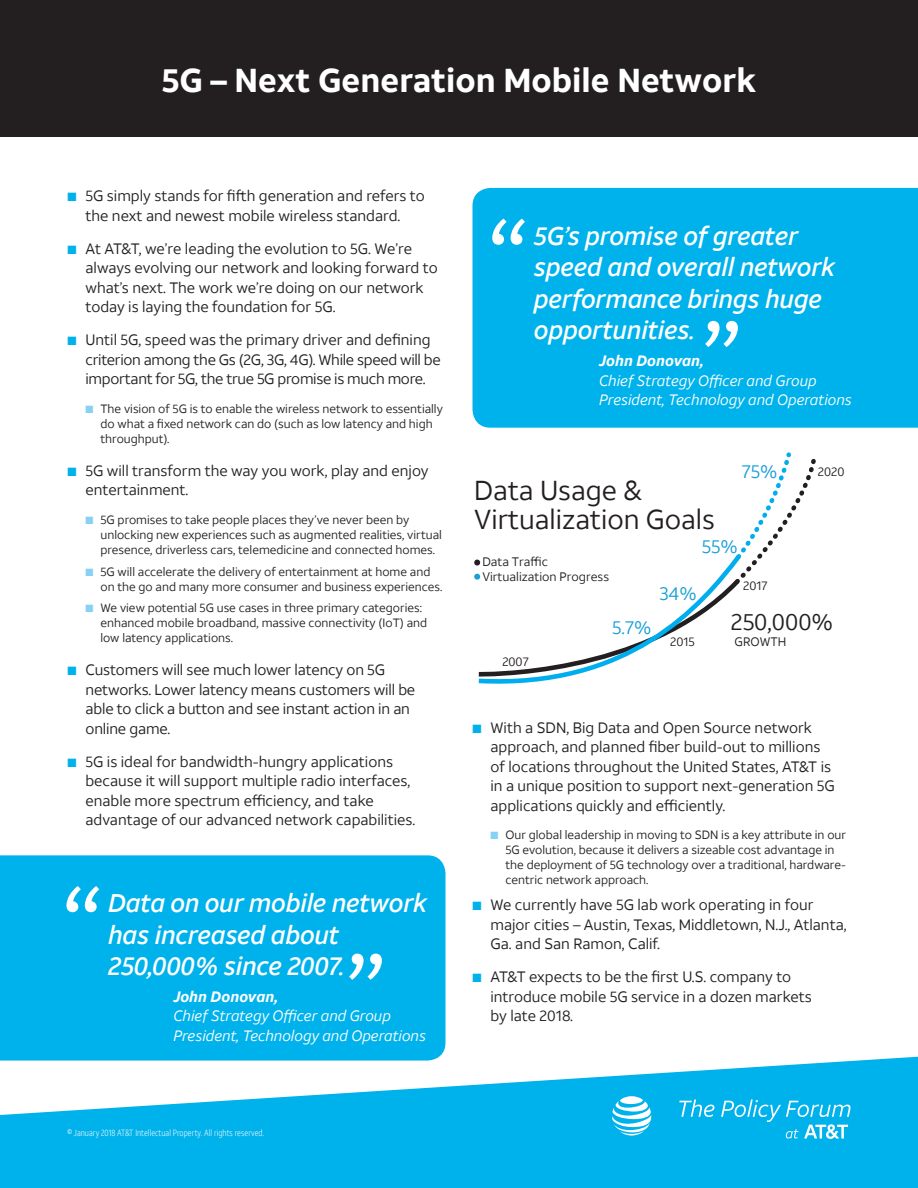
<style>
.page{position:relative;width:918px;height:1188px;background:#fff}
.page>*{position:absolute;margin:0;border:0;box-sizing:border-box;transform-origin:0 0}
.body_text{font:117px "ATT Aleck Sans";color:#fff}
.t1{font:700 33px "ATT Aleck Sans";color:#fff}
.t2{font:27.3px/29.1px "ATT Aleck Sans";color:#231f20}
.t3{font:italic 500 25.5px/31.5px "ATT Aleck Sans";letter-spacing:-.01em;color:#fff}
.t4{font:22.95px "ATT Aleck Sans";color:#231f20}
.t5{font:18.45px "ATT Aleck Sans";color:#189ed9}
.Bullet_item{font:15px/19.5px "ATT Aleck Sans";color:#231f20}
.body_text-2{font:italic 15px/19.5px "ATT Aleck Sans";color:#fff}
.Bullet_item-2{font:15px/19.5px "ATT Aleck Sans";letter-spacing:-.02em;color:#231f20}
.t6{font:12.3px/14.7px "ATT Aleck Sans";color:#231f20}
.Bullet_2_Item{font:12px/15px "ATT Aleck Sans";color:#231f20}
.t7{font:300 9px "ATT Aleck Cd";color:#fff}
.s1{color:#00b2ec}
.s2{color:#87d2f4}
.s3{font-weight:700}
</style>
<div class="page">
<svg style="left:0;top:1056px;width:918px;height:132px;fill:#00b2ec"></svg>
<svg style="left:679px;top:1100px;width:35px;height:17px"></svg>
<svg style="left:721px;top:1100px;width:130px;height:39px;background:#2abeef"></svg>
<svg style="left:612px;top:1096px;width:39px;height:40px"></svg>
<div style="left:0;top:0;width:918px;height:137px;background:#231f20"></div>
<div style="left:0;top:855px;width:446px;height:206px;background:#00b2ec"></div>
<svg style="left:474px;top:452px;width:342px;height:232px"></svg>
<div style="left:472px;top:188px;width:446px;height:240px;background:#00b2ec"></div>
<p class="t1" style="left:162px;top:60px;width:596px">5G – Next Generation Mobile Network</p>
<p class="Bullet_item" style="left:68px;top:186px;width:359px;text-align:center"><span class="s1">■</span> 5G simply stands for fifth generation and refers to the next and newest mobile wireless standard.</p>
<p class="Bullet_item" style="left:86px;top:239px;width:354px;text-indent:-18px"><span class="s1">■</span> At AT&amp;T, we’re leading the evolution to 5G. We’re always evolving our network and looking forward to what’s next. The work we’re doing on our network today is laying the foundation for 5G.</p>
<p class="Bullet_item-2" style="left:86px;top:330px;width:357px;text-indent:-18px"><span class="s1">■</span> Until 5G, speed was the primary driver and defining criterion among the Gs (2G, 3G, 4G). While speed will be important for 5G, the true 5G promise is much more.</p>
<p class="Bullet_2_Item" style="left:100px;top:401px;width:344px;text-indent:-15px"><span class="s2">■</span> The vision of 5G is to enable the wireless network to essentially do what a fixed network can do (such as low latency and high throughput).</p>
<p class="Bullet_item" style="left:86px;top:461px;width:345px;text-indent:-18px"><span class="s1">■</span> 5G will transform the way you work, play and enjoy entertainment.</p>
<p class="Bullet_2_Item" style="left:100px;top:512px;width:343px;text-indent:-15px"><span class="s2">■</span> 5G promises to take people places they’ve never been by unlocking new experiences such as augmented realities, virtual presence, driverless cars, telemedicine and connected homes.</p>
<p class="Bullet_2_Item" style="left:100px;top:564px;width:343px;text-indent:-15px"><span class="s2">■</span> 5G will accelerate the delivery of entertainment at home and on the go and many more consumer and business experiences.</p>
<p class="Bullet_2_Item" style="left:100px;top:601px;width:328px;text-indent:-15px"><span class="s2">■</span> We view potential 5G use cases in three primary categories: enhanced mobile broadband, massive connectivity (IoT) and low latency applications.</p>
<p class="Bullet_item" style="left:86px;top:660px;width:331px;text-indent:-18px"><span class="s1">■</span> Customers will see much lower latency on 5G networks. Lower latency means customers will be able to click a button and see instant action in an online game.</p>
<p class="Bullet_item" style="left:86px;top:752px;width:331px;text-indent:-18px"><span class="s1">■</span> 5G is ideal for bandwidth-hungry applications because it will support multiple radio interfaces, enable more spectrum efficiency, and take advantage of our advanced network capabilities.</p>
<p class="body_text" style="left:62px;top:858px;width:42px">“</p>
<p class="t3" style="left:108px;top:887px;width:321px">Data on our mobile network has increased about</p>
<p class="body_text" style="left:347px;top:924px;width:42px">”</p>
<p class="t3" style="left:108px;top:950px;width:238px">250,000% since 2007.</p>
<p class="body_text-2" style="left:173px;top:987px;width:254px"><span class="s3">John Donovan,<br></span>Chief Strategy Officer and Group<br>President, Technology and Operations</p>
<p class="body_text" style="left:487px;top:191px;width:42px">“</p>
<p class="t3" style="left:534px;top:220px;width:303px">5G’s promise of greater speed and overall network performance brings huge opportunities.</p>
<p class="body_text" style="left:703px;top:291px;width:42px">”</p>
<p class="body_text-2" style="left:599px;top:351px;width:254px"><span class="s3">John Donovan,<br></span>Chief Strategy Officer and Group<br>President, Technology and Operations</p>
<p class="t5" style="left:742px;top:461px;width:37px">75%</p>
<p class="t2" style="left:474px;top:476px;width:242px">Data Usage &amp;<br>Virtualization Goals</p>
<p class="t6" style="left:482px;top:554px;width:128px">Data Traffic<br>Virtualization Progress</p>
<p class="t5" style="left:702px;top:535px;width:37px">55%</p>
<p class="t6" style="left:743px;top:579px;width:26px">2017</p>
<p class="t5" style="left:659px;top:582px;width:39px">34%</p>
<p class="t6" style="left:818px;top:465px;width:28px">2020</p>
<p class="t6" style="left:502px;top:654px;width:28px">2007</p>
<p class="t5" style="left:612px;top:616px;width:41px">5.7%</p>
<p class="t6" style="left:670px;top:634px;width:26px">2015</p>
<p class="t4" style="left:731px;top:608px;width:104px">250,000%</p>
<p class="t6" style="left:735px;top:634px;width:53px">GROWTH</p>
<p class="Bullet_item" style="left:490px;top:718px;width:346px;text-indent:-18px"><span class="s1">■</span> With a SDN, Big Data and Open Source network approach, and planned fiber build-out to millions of locations throughout the United States, AT&amp;T is in a unique position to support next-generation 5G applications quickly and efficiently.</p>
<p class="Bullet_2_Item" style="left:506px;top:827px;width:342px;text-indent:-15px"><span class="s2">■</span> Our global leadership in moving to SDN is a key attribute in our 5G evolution, because it delivers a sizeable cost advantage in the deployment of 5G technology over a traditional, hardware&shy;centric network approach.</p>
<p class="Bullet_item" style="left:490px;top:895px;width:358px;text-indent:-18px"><span class="s1">■</span> We currently have 5G lab work operating in four major cities – Austin, Texas, Middletown, N.J., Atlanta,<br>Ga. and San Ramon, Calif.</p>
<p class="Bullet_item" style="left:490px;top:967px;width:323px;text-indent:-18px"><span class="s1">■</span> AT&amp;T expects to be the first U.S. company to introduce mobile 5G service in a dozen markets by late 2018.</p>
<p class="t7" style="left:68px;top:1127px;width:198px">© January 2018 AT&amp;T Intellectual Property. All rights reserved.</p>
</div>
